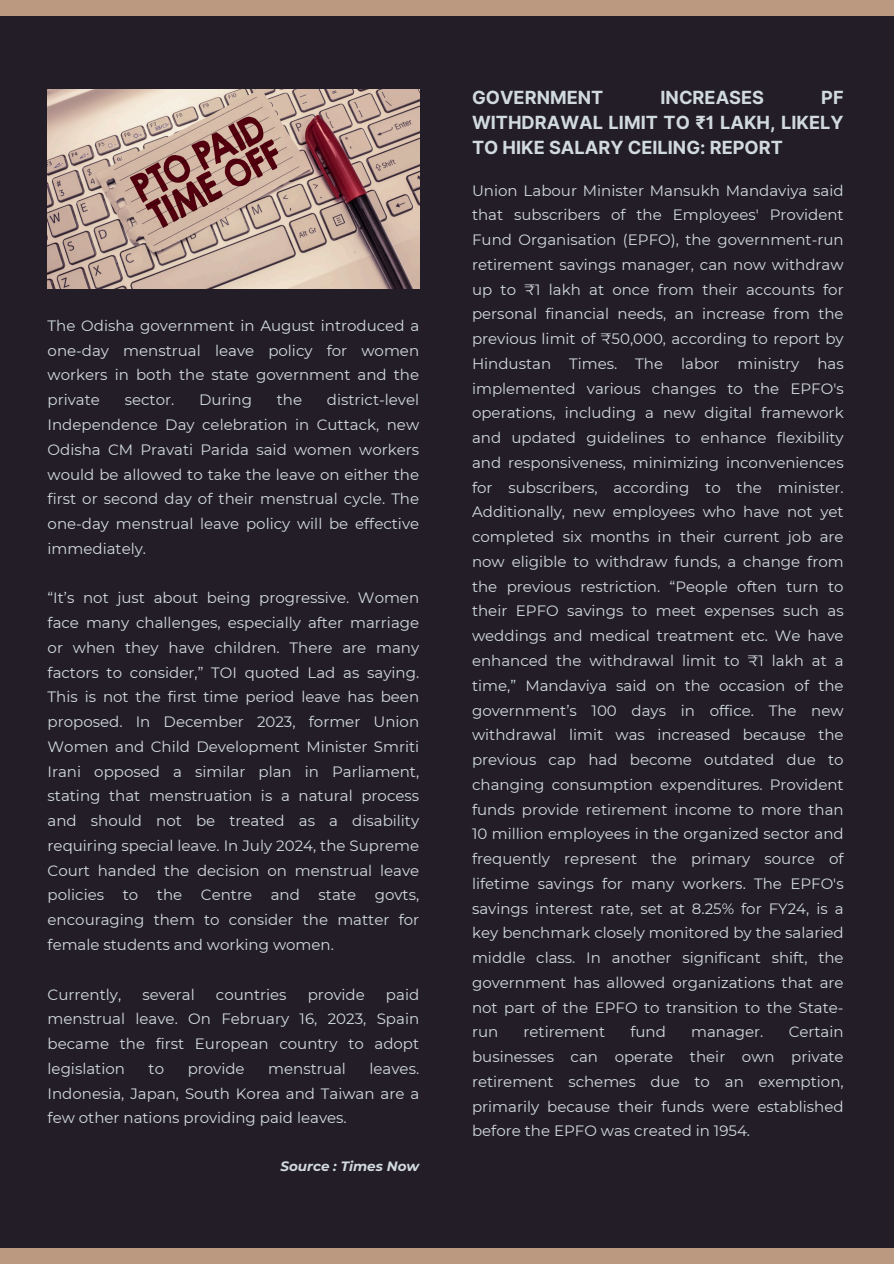
<style>
.page{position:relative;width:894px;height:1264px;background:#fff}
.page>*{position:absolute;margin:0;border:0;box-sizing:border-box;transform-origin:0 0}
.t1{font:700 18.15px/24.8px "Inter";color:#d2dae1;text-align:justify}
.t2{font:15px/24.8px "Montserrat";color:#d2dae1;text-align:justify}
.t3{font:italic 700 13.5px "Montserrat";color:#d2dae1}
</style>
<div class="page">
<div style="left:0;top:0;width:893px;height:1263px;background:#231d27"></div>
<div style="left:0;top:0;width:893px;height:15px;background:#ba9980"></div>
<div style="left:0;top:1248px;width:893px;height:15px;background:#ba9980"></div>
<img style="left:48px;top:89px;width:371px;height:199px">
<p class="t2" style="left:48px;top:313px;width:373px">The Odisha government in August introduced a one-day menstrual leave policy for women workers in both the state government and the private</p>
<p class="t2" style="left:48px;top:387px;width:373px;text-indent:279px">district-level Independence Day celebration in Cuttack, new Odisha CM Pravati Parida said women workers would be allowed to take the leave on either the first or second day of their menstrual cycle. The one-day menstrual leave policy will be effective immediately.</p>
<p class="t2" style="left:48px;top:585px;width:373px">“It’s not just about being progressive. Women face many challenges, especially after marriage or when they have children. There are many factors to consider,” TOI quoted Lad as saying.<br>This is not the first time period leave has been proposed. In December 2023, former Union Women and Child Development Minister Smriti Irani opposed a similar plan in Parliament, stating that menstruation is a natural process and should not be treated as a disability requiring special leave. In July 2024, the Supreme Court handed the decision on menstrual leave policies to the Centre and state govts, encouraging them to consider the matter for female students and working women.</p>
<h2 class="t2" style="left:48px;top:981px;width:75px">Currently,</h2>
<h2 class="t2" style="left:142px;top:981px;width:54px">several</h2>
<h2 class="t2" style="left:216px;top:981px;width:72px">countries</h2>
<h2 class="t2" style="left:308px;top:981px;width:58px">provide</h2>
<p class="t2" style="left:125px;top:387px;width:51px">sector.</p>
<p class="t2" style="left:199px;top:387px;width:54px">During</p>
<p class="t2" style="left:277px;top:387px;width:27px">the</p>
<h2 class="t2" style="left:48px;top:981px;width:373px;text-indent:338px">paid menstrual leave. On February 16, 2023, Spain became the first European country to adopt legislation</h2>
<h2 class="t2" style="left:48px;top:1056px;width:373px;text-indent:322px">leaves.<br>Indonesia, Japan, South Korea and Taiwan are a few other nations providing paid leaves.</h2>
<h1 class="t3" style="left:280px;top:1157px;width:140px">Source : Times Now</h1>
<h2 class="t2" style="left:148px;top:1056px;width:17px">to</h2>
<h2 class="t2" style="left:188px;top:1056px;width:58px">provide</h2>
<h2 class="t2" style="left:268px;top:1056px;width:79px">menstrual</h2>
<p class="t1" style="left:472px;top:85px;width:133px">GOVERNMENT</p>
<p class="t1" style="left:660px;top:85px;width:105px">INCREASES</p>
<p class="t1" style="left:472px;top:85px;width:373px;text-indent:349px">PF WITHDRAWAL LIMIT TO ₹1 LAKH, LIKELY TO HIKE SALARY CEILING: REPORT</p>
<p class="t2" style="left:472px;top:178px;width:373px">Union Labour Minister Mansukh Mandaviya said that subscribers of the Employees' Provident Fund Organisation (EPFO), the government-run retirement savings manager, can now withdraw up to ₹1 lakh at once from their accounts for personal financial needs, an increase from the previous limit of ₹50,000, according to report by Hindustan Times. The labor ministry has implemented various changes to the EPFO's operations, including a new digital framework and updated guidelines to enhance flexibility and responsiveness, minimizing inconveniences for subscribers, according to the minister.<br>Additionally, new employees who have not yet completed six months in their current job are now eligible to withdraw funds, a change from the previous restriction. “People often turn to their EPFO savings to meet expenses such as weddings and medical treatment etc. We have enhanced the withdrawal limit to ₹1 lakh at a time,” Mandaviya said on the occasion of the government’s 100 days in office. The new withdrawal limit was increased because the previous cap had become outdated due to changing consumption expenditures. Provident funds provide retirement income to more than 10 million employees in the organized sector and frequently represent the primary source of lifetime savings for many workers. The EPFO's savings interest rate, set at 8.25% for FY24, is a key benchmark closely monitored by the salaried middle class. In another significant shift, the government has allowed organizations that are not part of the EPFO to transition to the State&shy;run</p>
<p class="t2" style="left:523px;top:1019px;width:83px">retirement</p>
<p class="t2" style="left:630px;top:1019px;width:37px">fund</p>
<p class="t2" style="left:691px;top:1019px;width:74px">manager.</p>
<p class="t2" style="left:472px;top:1019px;width:373px;text-indent:316px">Certain businesses can operate their own private retirement schemes due to an exemption, primarily because their funds were established before the EPFO was created in 1954.</p>
</div>
